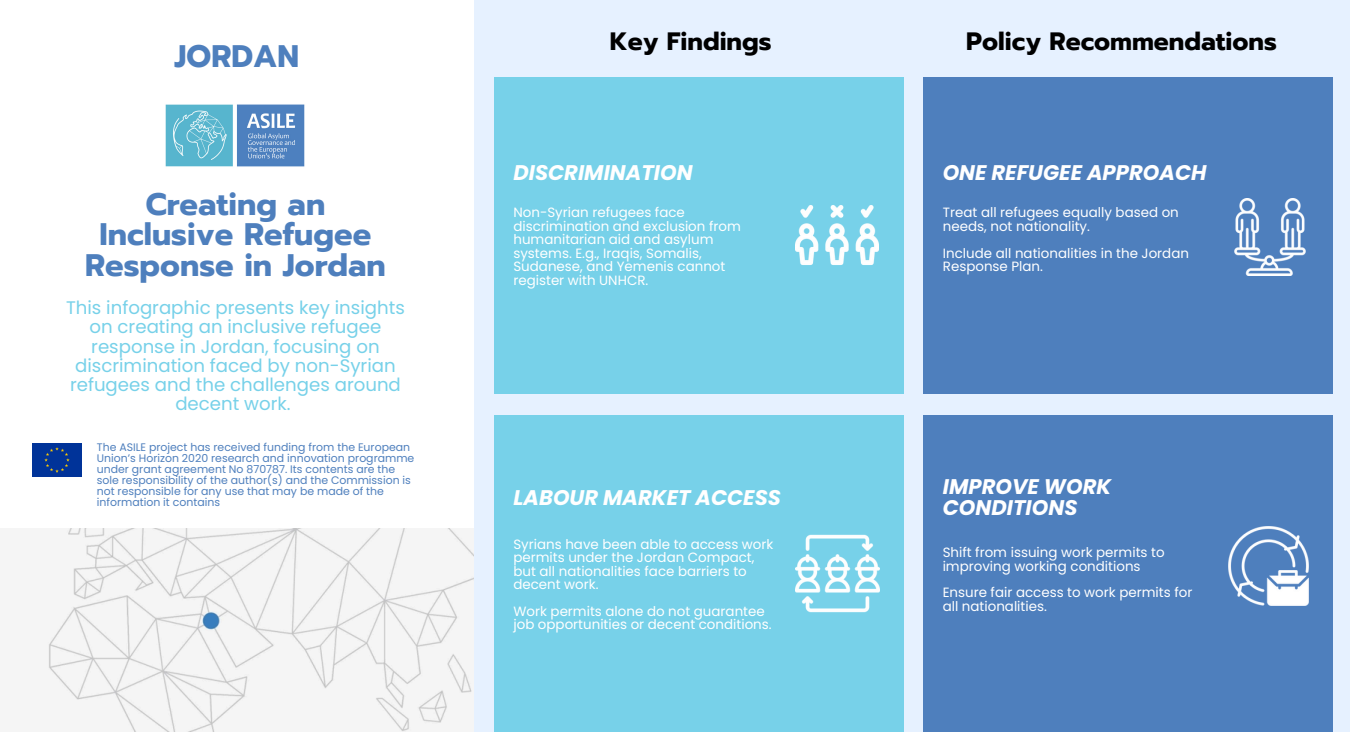
<style>
.page{position:relative;width:1350px;height:732px;background:#fff}
.page>*{position:absolute;margin:0;border:0;box-sizing:border-box;transform-origin:0 0}
.t1{font:700 31.05px/30.5px "Prompt";color:#4e7fbd;text-align:center}
.t2{font:700 25.05px "Prompt";color:#000}
.t3{font:italic 700 21.15px/20.7px "Poppins";color:#fff}
.t4{font:18.15px/19.2px "Poppins";color:#77d1e9;text-align:center}
.t5{font:13.35px/13.4px "Poppins";color:#fff}
.t6{font:10.95px/10.9px "Poppins";color:#4e7fbd}
</style>
<div class="page">
<div style="left:0;top:0;width:1350px;height:731px;background:#e6f1ff"></div>
<div style="left:494px;top:414px;width:409px;height:317px;background:#77d1e9"></div>
<div style="left:0;top:0;width:474px;height:731px;background:#fff"></div>
<img style="left:47px;top:528px;width:427px;height:203px">
<div style="left:32px;top:443px;width:50px;height:33px;background:#039"></div>
<img style="left:165px;top:104px;width:140px;height:63px">
<div style="left:494px;top:77px;width:409px;height:316px;background:#77d1e9"></div>
<div style="left:924px;top:414px;width:409px;height:317px;background:#4e7fbd"></div>
<div style="left:924px;top:77px;width:409px;height:316px;background:#4e7fbd"></div>
<img style="left:796px;top:205px;width:83px;height:60px">
<img style="left:796px;top:534px;width:84px;height:79px">
<img style="left:1234px;top:198px;width:72px;height:77px">
<img style="left:1228px;top:526px;width:81px;height:80px">
<p class="t1" style="left:175px;top:42px;width:126px">JORDAN</p>
<p class="t1" style="left:85px;top:189px;width:302px">Creating an<br>Inclusive Refugee<br>Response in Jordan</p>
<p class="t4" style="left:66px;top:298px;width:340px">This infographic presents key insights on creating an inclusive refugee response in Jordan, focusing on discrimination faced by non-Syrian refugees and the challenges around decent work.</p>
<h5 class="t6" style="left:97px;top:442px;width:319px">The ASILE project has received funding from the European Union’s Horizon 2020 research and innovation programme under grant agreement No 870787. Its contents are the sole responsibility of the author(s) and the Commission is not responsible for any use that may be made of the information it contains</h5>
<h6 class="t2" style="left:610px;top:22px;width:163px">Key Findings</h6>
<p class="t2" style="left:966px;top:22px;width:312px">Policy Recommendations</p>
<h6 class="t3" style="left:513px;top:162px;width:181px">DISCRIMINATION</h6>
<h4 class="t5" style="left:513px;top:206px;width:229px">Non-Syrian refugees face discrimination and exclusion from humanitarian aid and asylum systems. E.g., Iraqis, Somalis,<br>Sudanese, and Yemenis cannot register with UNHCR.</h4>
<h4 class="t3" style="left:513px;top:486px;width:269px">LABOUR MARKET ACCESS</h4>
<p class="t5" style="left:513px;top:537px;width:262px">Syrians have been able to access work permits under the Jordan Compact, but all nationalities face barriers to decent work.</p>
<h3 class="t5" style="left:513px;top:604px;width:260px">Work permits alone do not guarantee job opportunities or decent conditions.</h3>
<h6 class="t3" style="left:943px;top:162px;width:265px">ONE REFUGEE APPROACH</h6>
<h4 class="t5" style="left:943px;top:206px;width:238px">Treat all refugees equally based on needs, not nationality.</h4>
<h6 class="t5" style="left:943px;top:246px;width:248px">Include all nationalities in the Jordan<br>Response Plan.</h6>
<h3 class="t3" style="left:943px;top:476px;width:170px">IMPROVE WORK<br>CONDITIONS</h3>
<h6 class="t5" style="left:943px;top:545px;width:223px">Shift from issuing work permits to improving working conditions</h6>
<p class="t5" style="left:943px;top:585px;width:251px">Ensure fair access to work permits for all nationalities.</p>
</div>
